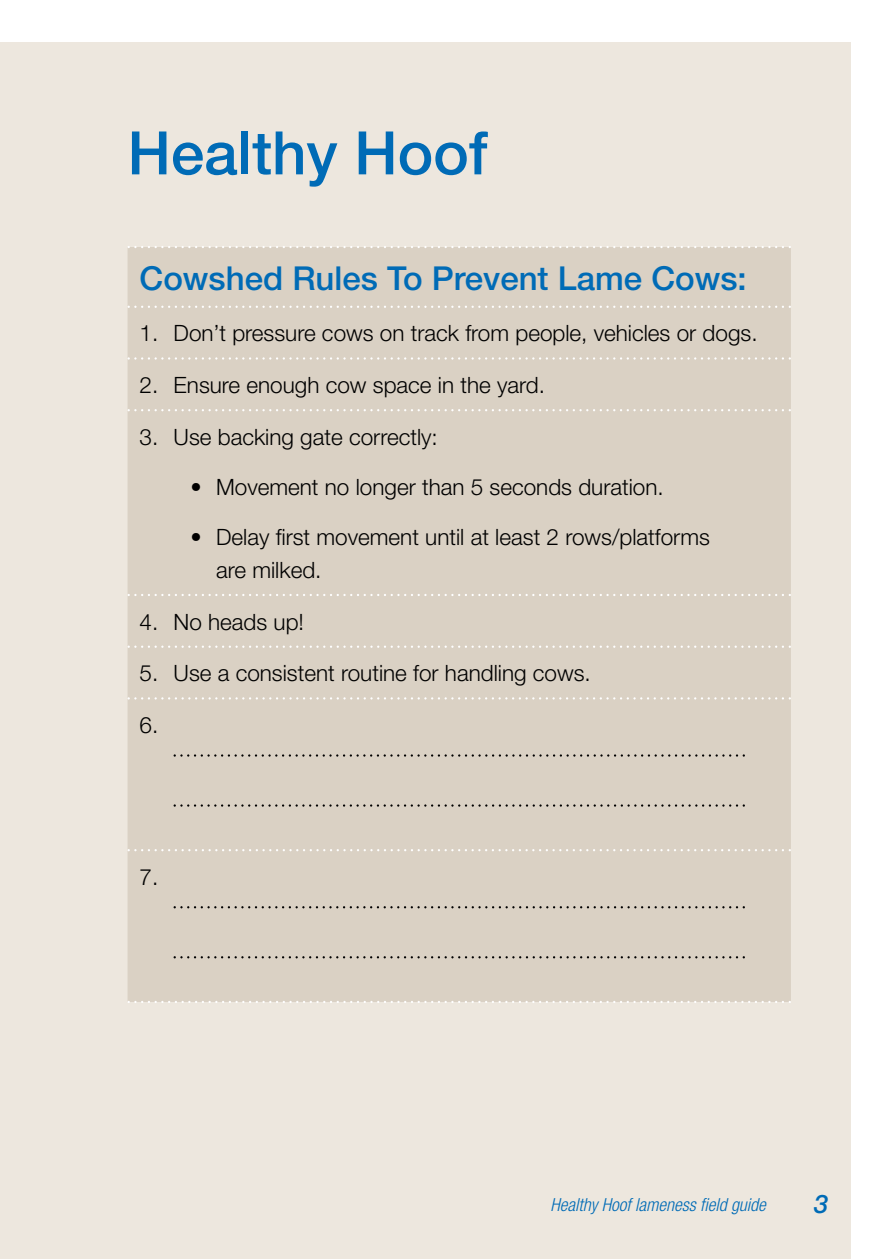
<style>
.page{position:relative;width:893px;height:1259px;background:#fff}
.page>*{position:absolute;margin:0;border:0;box-sizing:border-box;transform-origin:0 0}
.t1{font:500 60px "Helvetica Neue";color:#006bb6}
.t2{font:500 33px "Helvetica Neue";color:#006bb6}
.t3{font:italic 500 25.5px "Helvetica Neue";color:#006bb6}
.t4{font:300 22.5px/33px "Helvetica Neue";color:#000}
.t5{font:italic 300 condensed 18px "Helvetica Neue";color:#006bb6}
</style>
<div class="page">
<div style="left:0;top:43px;width:850px;height:1216px;background:#ede7de"></div>
<div style="left:128px;top:248px;width:663px;height:753px;background:#dad1c4"></div>
<svg style="left:128px;top:306px;width:663px;height:2px"></svg>
<svg style="left:128px;top:357px;width:663px;height:3px"></svg>
<svg style="left:128px;top:645px;width:663px;height:3px"></svg>
<svg style="left:128px;top:697px;width:663px;height:2px"></svg>
<svg style="left:128px;top:849px;width:663px;height:2px"></svg>
<svg style="left:128px;top:246px;width:663px;height:2px"></svg>
<svg style="left:128px;top:1001px;width:663px;height:2px"></svg>
<svg style="left:128px;top:409px;width:663px;height:2px"></svg>
<svg style="left:128px;top:594px;width:663px;height:2px"></svg>
<svg style="left:174px;top:754px;width:571px;height:2px"></svg>
<svg style="left:174px;top:804px;width:571px;height:2px"></svg>
<svg style="left:174px;top:906px;width:571px;height:2px"></svg>
<svg style="left:174px;top:956px;width:571px;height:2px"></svg>
<h1 class="t1" style="left:128px;top:117px;width:362px">Healthy Hoof</h1>
<h2 class="t2" style="left:140px;top:258px;width:609px">Cowshed Rules To Prevent Lame Cows:</h2>
<p class="t4" style="left:140px;top:316px;width:619px">1. Don’t pressure cows on track from people, vehicles or dogs.</p>
<p class="t4" style="left:140px;top:368px;width:407px">2. Ensure enough cow space in the yard.</p>
<p class="t4" style="left:140px;top:420px;width:300px">3. Use backing gate correctly:</p>
<p class="t4" style="left:191px;top:470px;width:475px">• Movement no longer than 5 seconds duration.</p>
<p class="t4" style="left:216px;top:520px;width:495px;text-indent:-26px">• Delay first movement until at least 2 rows/platforms are milked.</p>
<p class="t4" style="left:140px;top:605px;width:166px">4. No heads up!</p>
<p class="t4" style="left:140px;top:656px;width:453px">5. Use a consistent routine for handling cows.</p>
<p class="t4" style="left:140px;top:708px;width:20px">6.</p>
<p class="t4" style="left:140px;top:860px;width:20px">7.</p>
<p class="t5" style="left:550px;top:1194px;width:217px">Healthy Hoof lameness field guide</p>
<p class="t3" style="left:814px;top:1189px;width:16px">3</p>
</div>
